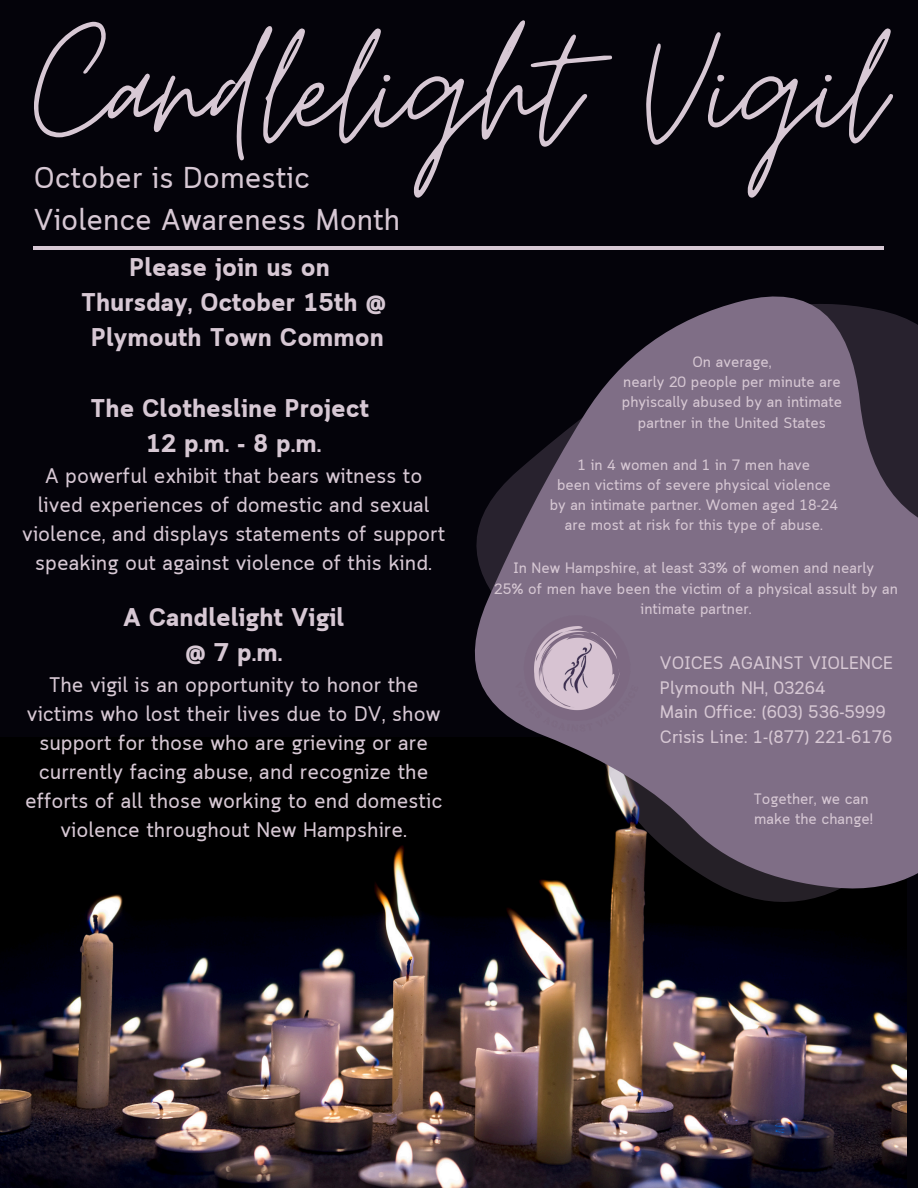
<style>
.page{position:relative;width:918px;height:1188px;background:#04030a}
.page>*{position:absolute;margin:0;border:0;box-sizing:border-box;transform-origin:0 0}
.t1{font:180px "Moon Time";color:#d7c8d4}
.t2{font:30px/41.7px "Cloud";color:#d7c8d4}
.t3{font:700 25.5px/35px "Cloud";color:#d7c8d4;text-align:center}
.t4{font:21px/29px "Cloud";color:#d7c8d4;text-align:center}
.t5{font:18px/24.8px "Cloud";color:#d7c8d4}
.t6{font:15px/20.2px "Cloud";color:#d7c8d4;text-align:center}
</style>
<div class="page">
<img style="left:0;top:846px;width:906px;height:342px">
<hr style="left:34px;top:246px;width:850px;height:4px;background:#d7c8d4">
<svg style="left:472px;top:302px;width:446px;height:605px;fill:#7f6e86"></svg>
<img style="left:504px;top:598px;width:142px;height:142px">
<p class="t1" style="left:34px;top:-19px;width:851px">Candlelight Vigil</p>
<h3 class="t2" style="left:34px;top:159px;width:368px">October is Domestic<br>Violence Awareness Month</h3>
<h4 class="t3" style="left:81px;top:252px;width:307px">Please join us on<br>Thursday, October 15th @<br>Plymouth Town Common</h4>
<h4 class="t3" style="left:91px;top:393px;width:280px">The Clothesline Project<br>12 p.m. - 8 p.m.</h4>
<h4 class="t4" style="left:22px;top:463px;width:424px">A powerful exhibit that bears witness to lived experiences of domestic and sexual violence, and displays statements of support speaking out against violence of this kind.</h4>
<p class="t3" style="left:123px;top:602px;width:223px">A Candlelight Vigil @ 7 p.m.</p>
<p class="t4" style="left:25px;top:672px;width:419px">The vigil is an opportunity to honor the victims who lost their lives due to DV, show support for those who are grieving or are currently facing abuse, and recognize the efforts of all those working to end domestic violence throughout New Hampshire.</p>
<p class="t6" style="left:692px;top:353px;width:81px">On average,</p>
<p class="t6" style="left:622px;top:373px;width:222px">nearly 20 people per minute are phyiscally abused by an intimate partner in the United States</p>
<p class="t6" style="left:578px;top:456px;width:234px">1 in 4 women and 1 in 7 men have</p>
<p class="t6" style="left:557px;top:476px;width:275px">been victims of severe physical violence</p>
<p class="t6" style="left:550px;top:496px;width:290px">by an intimate partner. Women aged 18-24</p>
<p class="t6" style="left:565px;top:517px;width:259px">are most at risk for this type of abuse.</p>
<p class="t6" style="left:513px;top:559px;width:362px">In New Hampshire, at least 33% of women and nearly</p>
<p class="t6" style="left:494px;top:580px;width:405px">25% of men have been the victim of a physical assult by an intimate partner.</p>
<p class="t5" style="left:660px;top:652px;width:235px">VOICES AGAINST VIOLENCE<br>Plymouth NH, 03264<br>Main Office: (603) 536-5999<br>Crisis Line: 1-(877) 221-6176</p>
<h5 class="t6" style="left:754px;top:790px;width:116px">Together, we can</h5>
<p class="t6" style="left:754px;top:810px;width:121px">make the change!</p>
</div>
